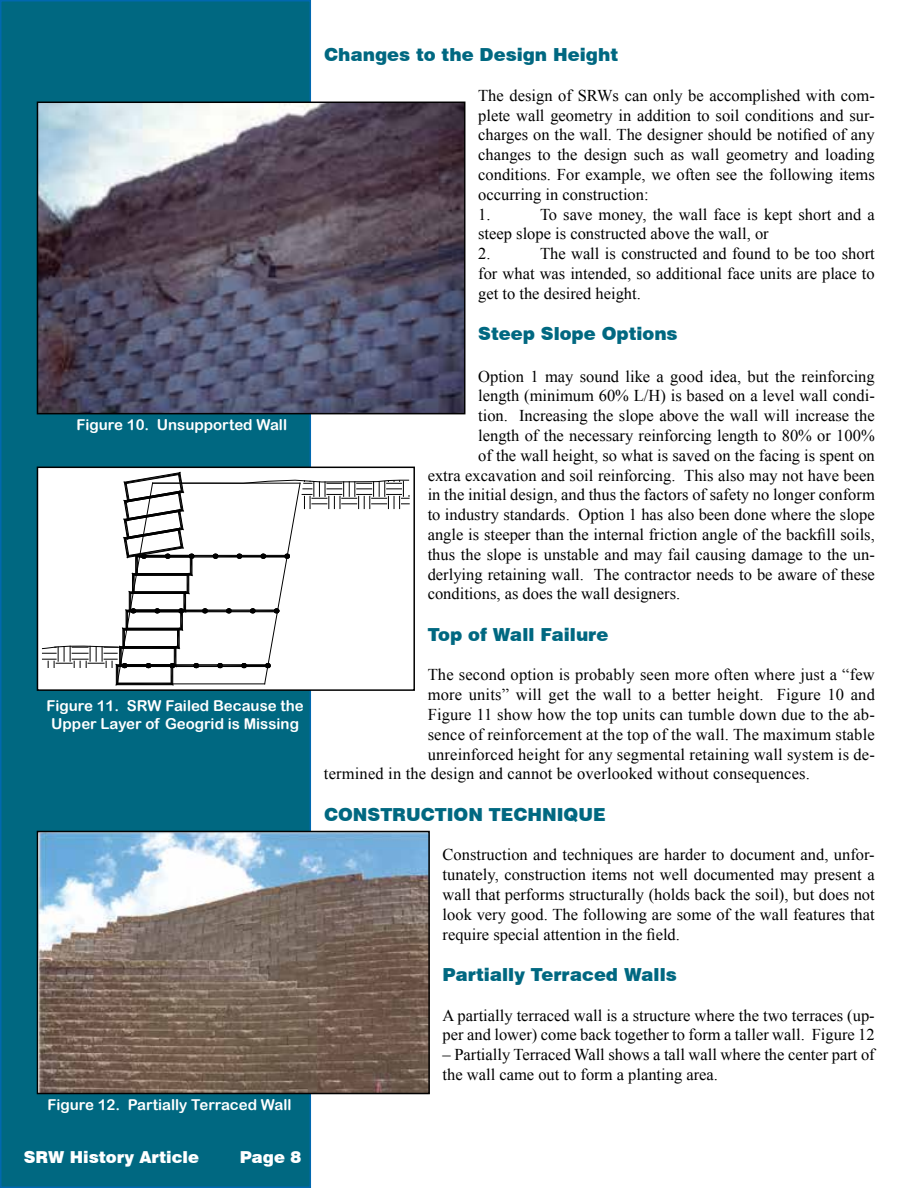
<style>
.page{position:relative;width:918px;height:1188px;background:#fff}
.page>*{position:absolute;margin:0;border:0;box-sizing:border-box;transform-origin:0 0}
.t1{font:900 18px "Swiss 721 BT";color:#006881}
.t2{font:16.5px/19.8px "Times New Roman";color:#000}
.t3{font:900 16.5px "Swiss 721 BT";color:#fff}
.t4{font:15px/18px "Arial Rounded MT Bold";color:#fff;text-align:center}
</style>
<div class="page">
<div style="left:1px;top:1px;width:309px;height:1186px;background:#006881"></div>
<img style="left:40px;top:105px;width:422px;height:306px">
<div style="left:37px;top:102px;width:428px;height:312px;border:2px solid #000"></div>
<div style="left:37px;top:467px;width:377px;height:223px;background:#fff"></div>
<svg style="left:42px;top:473px;width:368px;height:212px"></svg>
<div style="left:37px;top:467px;width:378px;height:224px;border:2px solid #000"></div>
<img style="left:40px;top:834px;width:387px;height:257px">
<div style="left:37px;top:831px;width:393px;height:263px;border:2px solid #000"></div>
<p class="t4" style="left:77px;top:415px;width:212px">Figure 10. Unsupported Wall</p>
<p class="t4" style="left:46px;top:697px;width:259px">Figure 11. SRW Failed Because the<br>Upper Layer of Geogrid is Missing</p>
<p class="t4" style="left:47px;top:1096px;width:246px">Figure 12. Partially Terraced Wall</p>
<p class="t3" style="left:24px;top:1147px;width:177px">SRW History Article</p>
<p class="t3" style="left:240px;top:1147px;width:63px">Page 8</p>
<p class="t1" style="left:324px;top:44px;width:296px">Changes to the Design Height</p>
<p class="t2" style="left:478px;top:85px;width:398px">The design of SRWs can only be accomplished with com&shy;plete wall geometry in addition to soil conditions and sur&shy;charges on the wall. The designer should be notified of any changes to the design such as wall geometry and loading conditions. For example, we often see the following items occurring in construction:<br>1.</p>
<p class="t2" style="left:478px;top:204px;width:398px;text-indent:62px">To save money, the wall face is kept short and a steep slope is constructed above the wall, or<br>2.</p>
<p class="t2" style="left:478px;top:244px;width:398px;text-align:justify;text-indent:62px">The wall is constructed and found to be too short for what was intended, so additional face units are place to get to the desired height.</p>
<p class="t1" style="left:478px;top:323px;width:201px">Steep Slope Options</p>
<p class="t2" style="left:478px;top:366px;width:398px">Option 1 may sound like a good idea, but the reinforcing</p>
<p class="t2" style="left:478px;top:386px;width:398px">length (minimum 60% L/H) is based on a level wall condi-</p>
<p class="t2" style="left:478px;top:406px;width:398px">tion. Increasing the slope above the wall will increase the</p>
<p class="t2" style="left:478px;top:425px;width:398px">length of the necessary reinforcing length to 80% or 100%</p>
<p class="t2" style="left:478px;top:445px;width:398px">of the wall height, so what is saved on the facing is spent on</p>
<p class="t2" style="left:428px;top:465px;width:449px">extra excavation and soil reinforcing. This also may not have been</p>
<p class="t2" style="left:428px;top:485px;width:449px">in the initial design, and thus the factors of safety no longer conform</p>
<p class="t2" style="left:428px;top:505px;width:449px">to industry standards. Option 1 has also been done where the slope</p>
<p class="t2" style="left:428px;top:524px;width:449px">angle is steeper than the internal friction angle of the backfill soils,</p>
<p class="t2" style="left:428px;top:544px;width:449px">thus the slope is unstable and may fail causing damage to the un-</p>
<p class="t2" style="left:428px;top:564px;width:449px">derlying retaining wall. The contractor needs to be aware of these</p>
<p class="t2" style="left:428px;top:584px;width:254px">conditions, as does the wall designers.</p>
<p class="t1" style="left:428px;top:623px;width:182px">Top of Wall Failure</p>
<p class="t2" style="left:428px;top:665px;width:449px">The second option is probably seen more often where just a “few</p>
<p class="t2" style="left:428px;top:685px;width:449px">more units” will get the wall to a better height. Figure 10 and</p>
<p class="t2" style="left:428px;top:704px;width:449px">Figure 11 show how the top units can tumble down due to the ab-</p>
<p class="t2" style="left:428px;top:724px;width:449px">sence of reinforcement at the top of the wall. The maximum stable</p>
<p class="t2" style="left:428px;top:744px;width:449px">unreinforced height for any segmental retaining wall system is de-</p>
<p class="t2" style="left:324px;top:764px;width:487px">termined in the design and cannot be overlooked without consequences.</p>
<p class="t1" style="left:324px;top:803px;width:283px">CONSTRUCTION TECHNIQUE</p>
<p class="t2" style="left:443px;top:845px;width:434px;text-align:justify">Construction and techniques are harder to document and, unfor&shy;tunately, construction items not well documented may present a wall that performs structurally (holds back the soil), but does not look very good. The following are some of the wall features that require special attention in the field.</p>
<p class="t1" style="left:443px;top:964px;width:236px">Partially Terraced Walls</p>
<p class="t2" style="left:443px;top:1005px;width:434px">A partially terraced wall is a structure where the two terraces (up&shy;per and lower) come back together to form a taller wall. Figure 12</p>
<p class="t2" style="left:443px;top:1045px;width:434px">– Partially Terraced Wall shows a tall wall where the center part of the wall came out to form a planting area.</p>
</div>
